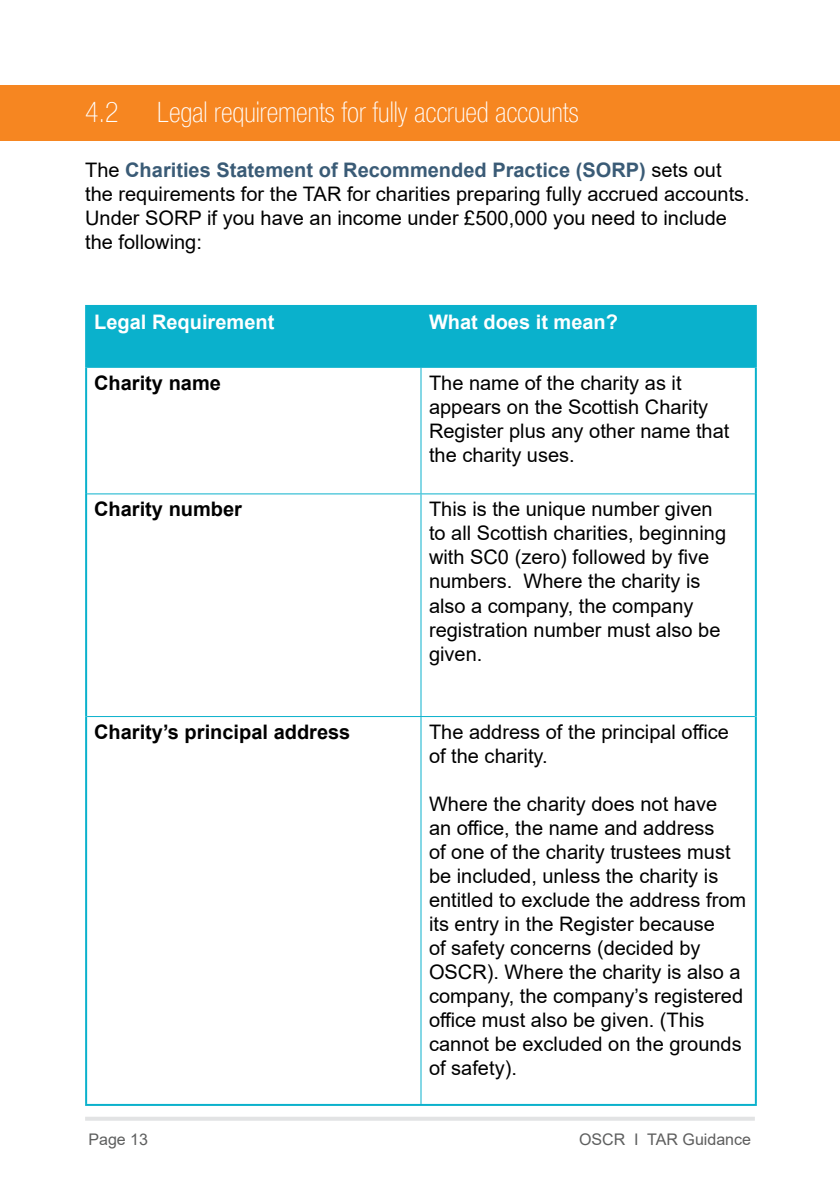
<style>
.page{position:relative;width:840px;height:1191px;background:#fff}
.page>*{position:absolute;margin:0;border:0;box-sizing:border-box;transform-origin:0 0}
.t1{font:100 condensed 28px "Helvetica Neue LT Pro";color:#fff}
.t2{font:20px/24px "Arial";color:#000}
.t3{font:700 20px "Arial";color:#000}
.t4{font:700 20px "Arial";color:#fff}
.t5{font:16px "Arial";color:#5e5e5e}
.t6{font:16px "Arial";color:#5e5f5f}
.s1{font-weight:700;color:#3a5b76}
.s2{color:#5e5f5f}
</style>
<div class="page">
<hr style="left:85px;top:1117px;width:669px;height:3px;background:#e2e3e4">
<div style="left:87px;top:307px;width:667px;height:60px;background:#0ab1cc"></div>
<hr style="left:85px;top:367px;width:2px;height:127px;background:#0ab1cc">
<hr style="left:754px;top:367px;width:2px;height:127px;background:#0ab1cc">
<hr style="left:85px;top:494px;width:2px;height:222px;background:#0ab1cc">
<hr style="left:754px;top:494px;width:2px;height:222px;background:#0ab1cc">
<hr style="left:85px;top:716px;width:2px;height:388px;background:#0ab1cc">
<hr style="left:754px;top:716px;width:2px;height:388px;background:#0ab1cc">
<hr style="left:85px;top:305px;width:336px;height:2px;background:#0ab1cc">
<hr style="left:85px;top:307px;width:2px;height:60px;background:#0ab1cc">
<hr style="left:421px;top:305px;width:335px;height:2px;background:#0ab1cc">
<hr style="left:420px;top:307px;width:2px;height:60px;background:#0ab1cc">
<hr style="left:754px;top:307px;width:2px;height:60px;background:#0ab1cc">
<hr style="left:87px;top:367px;width:334px;height:1px;background:#0ab1cc">
<hr style="left:421px;top:367px;width:333px;height:1px;background:#0ab1cc">
<hr style="left:420px;top:368px;width:1px;height:125px;background:#0ab1cc">
<hr style="left:87px;top:493px;width:334px;height:1px;background:#0ab1cc">
<hr style="left:421px;top:493px;width:333px;height:1px;background:#0ab1cc">
<hr style="left:420px;top:494px;width:1px;height:222px;background:#0ab1cc">
<hr style="left:87px;top:716px;width:334px;height:1px;background:#0ab1cc">
<hr style="left:421px;top:716px;width:333px;height:1px;background:#0ab1cc">
<hr style="left:420px;top:717px;width:1px;height:387px;background:#0ab1cc">
<hr style="left:85px;top:1104px;width:336px;height:2px;background:#0ab1cc">
<hr style="left:421px;top:1104px;width:335px;height:2px;background:#0ab1cc">
<div style="left:0;top:85px;width:839px;height:56px;background:#f68621"></div>
<h1 class="t1" style="left:85px;top:97px;width:35px">4.2</h1>
<h1 class="t1" style="left:157px;top:97px;width:422px">Legal requirements for fully accrued accounts</h1>
<p class="t2" style="left:85px;top:158px;width:665px">The <span class="s1">Charities Statement of Recommended Practice (SORP)</span> sets out the requirements for the TAR for charities preparing fully accrued accounts.<br>Under SORP if you have an income under £500,000 you need to include the following:</p>
<p class="t4" style="left:94px;top:307px;width:182px">Legal Requirement</p>
<p class="t4" style="left:429px;top:307px;width:190px">What does it mean?</p>
<p class="t3" style="left:94px;top:369px;width:128px">Charity name</p>
<p class="t2" style="left:429px;top:371px;width:302px">The name of the charity as it appears on the Scottish Charity<br>Register plus any other name that the charity uses.</p>
<p class="t3" style="left:94px;top:495px;width:149px">Charity number</p>
<p class="t2" style="left:429px;top:497px;width:298px">This is the unique number given to all Scottish charities, beginning with SC0 (zero) followed by five numbers. Where the charity is also a company, the company registration number must also be given.</p>
<p class="t3" style="left:94px;top:718px;width:258px">Charity’s principal address</p>
<p class="t2" style="left:429px;top:720px;width:301px">The address of the principal office of the charity.</p>
<p class="t2" style="left:429px;top:792px;width:318px">Where the charity does not have<br>an office, the name and address<br>of one of the charity trustees must be included, unless the charity is entitled to exclude the address from its entry in the Register because<br>of safety concerns (decided by<br>OSCR). Where the charity is also a company, the company’s registered office must also be given. (This cannot be excluded on the grounds of safety).</p>
<p class="t6" style="left:88px;top:1128px;width:61px">Page 13</p>
<p class="t5" style="left:578px;top:1128px;width:173px"><span class="s2">OSCR I</span> TAR Guidance</p>
</div>
